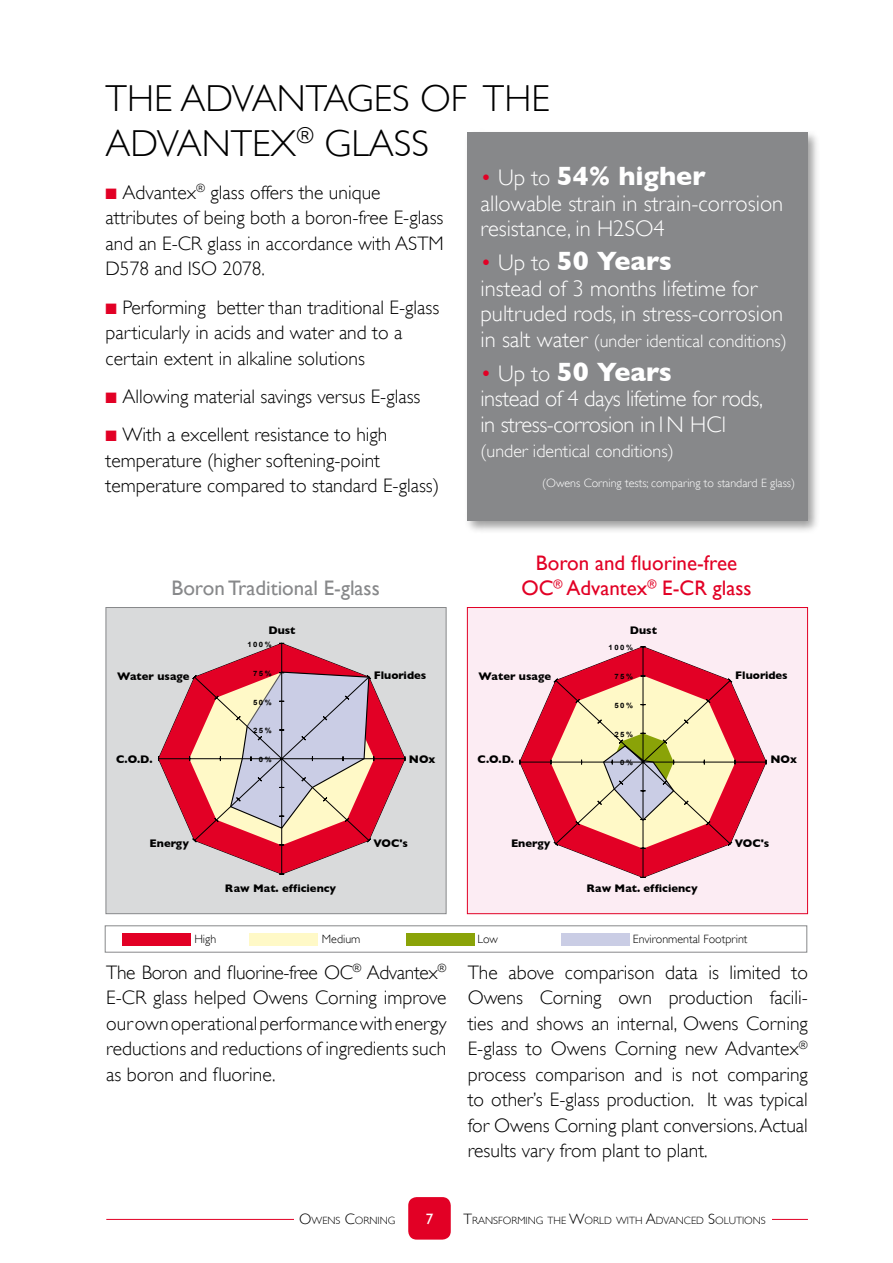
<style>
.page{position:relative;width:893px;height:1263px;background:#fff}
.page>*{position:absolute;margin:0;border:0;box-sizing:border-box;transform-origin:0 0}
.t1{font:300 37.5px "Gill Sans";color:#000}
.t2{font:700 27px "Gill Sans";color:#fff}
.t3{font:300 22.5px/25.5px "Gill Sans";color:#fff}
.t4{font:300 22.5px/25.5px "Gill Sans";letter-spacing:-.02em;color:#fff}
.t5{font:21px/25.2px "Gill Sans";color:#e20025;text-align:center}
.t6{font:21px "Gill Sans";color:#87888a}
.t7{font:300 19.5px/25.5px "Gill Sans";color:#000}
.t8{font:300 18px "Gill Sans";color:#fff}
.t9{font:15px "Gill Sans";color:#fff}
.t10{font:300 12px "Gill Sans";color:#fff}
.t11{font:300 12px "Gill Sans";color:#000}
.t12{font:700 11.25px "Gill Sans";color:#000}
.t13{font:300 10.5px "Gill Sans";color:#000}
.t14{font:700 7.35px "Arial";letter-spacing:.19em;color:#000;scale:1.07 1}
.s1{font-weight:300;font-size:22.5px;color:#e20025}
.s2{font-weight:300;font-size:22.5px}
.s3{font-size:22.5px}
.s4{color:#e20025}
.s5{font-size:15px}
</style>
<div class="page">
<hr style="left:106px;top:1219px;width:288px;height:1px;background:#e20025">
<hr style="left:466px;top:1219px;width:342px;height:1px;background:#e20025">
<div style="left:408px;top:1197px;width:43px;height:42px;background:#e20025;border-radius:9px"></div>
<div style="left:294px;top:1207px;width:101px;height:23px;background:#fff"></div>
<div style="left:463px;top:1205px;width:309px;height:27px;background:#fff"></div>
<div style="left:106px;top:607px;width:340px;height:307px;background:#d9dadb;border:1px solid #87888a"></div>
<svg style="left:158px;top:643px;width:247px;height:231px"></svg>
<div style="left:467px;top:607px;width:341px;height:307px;background:#fcecf3;border:1px solid #e20025"></div>
<svg style="left:519px;top:646px;width:247px;height:232px"></svg>
<svg style="left:550px;top:675px;width:185px;height:174px;background:#e4a28e"></svg>
<div style="left:561px;top:933px;width:68px;height:12px;background:#cacde5"></div>
<div style="left:122px;top:933px;width:68px;height:12px;background:#e20025"></div>
<div style="left:249px;top:933px;width:68px;height:12px;background:#fff9c7"></div>
<div style="left:406px;top:933px;width:68px;height:12px;background:#8aa308"></div>
<div style="left:105px;top:925px;width:702px;height:27px;border:1px solid #87888a"></div>
<div style="left:463px;top:128px;width:363px;height:411px;background:#000;opacity:.4"></div>
<div style="left:468px;top:133px;width:340px;height:388px;background:#87888a"></div>
<h1 class="t1" style="left:106px;top:77px;width:262px">The Advantages</h1>
<h1 class="t1" style="left:420px;top:77px;width:86px">of the</h1>
<h1 class="t1" style="left:106px;top:122px;width:306px">Advantex<sup>®</sup> Glass</h1>
<h2 class="t2" style="left:480px;top:160px;width:227px"><span class="s1">•</span> <span class="s2">Up to</span> 54% higher</h2>
<p class="t3" style="left:480px;top:190px;width:304px">allowable strain in strain-corrosion resistance, in H2SO4</p>
<h2 class="t2" style="left:480px;top:245px;width:193px"><span class="s1">•</span> <span class="s2">Up to</span> 50 Years</h2>
<p class="t3" style="left:480px;top:275px;width:304px">instead of 3 months lifetime for pultruded rods, in stress-corrosion</p>
<p class="t8" style="left:480px;top:330px;width:308px"><span class="s3">in salt water</span> (under identical conditions)</p>
<h2 class="t2" style="left:480px;top:356px;width:193px"><span class="s1">•</span> <span class="s2">Up to</span> 50 Years</h2>
<p class="t4" style="left:480px;top:386px;width:284px">instead of 4 days lifetime for rods, in stress-corrosion in1N HCl</p>
<p class="t8" style="left:480px;top:441px;width:195px">(under identical conditions)</p>
<p class="t10" style="left:542px;top:476px;width:254px">(Owens Corning tests; comparing to standard E glass)</p>
<p class="t7" style="left:106px;top:180px;width:339px"><span class="s4">■</span> Advantex<sup>®</sup> glass offers the unique attributes of being both a boron-free E-glass and an E-CR glass in accordance with ASTM D578 and ISO 2078.</p>
<p class="t7" style="left:106px;top:294px;width:335px"><span class="s4">■</span> Performing better than traditional E-glass particularly in acids and water and to a certain extent in alkaline solutions</p>
<p class="t7" style="left:106px;top:384px;width:316px"><span class="s4">■</span> Allowing material savings versus E-glass</p>
<p class="t7" style="left:106px;top:422px;width:335px"><span class="s4">■</span> With a excellent resistance to high temperature (higher softening-point temperature compared to standard E-glass)</p>
<p class="t6" style="left:172px;top:575px;width:210px">Boron Traditional E-glass</p>
<p class="t5" style="left:521px;top:550px;width:232px">Boron and fluorine-free<br>OC<sup>®</sup> Advantex<sup>®</sup> E-CR glass</p>
<p class="t12" style="left:268px;top:624px;width:29px">Dust</p>
<p class="t12" style="left:630px;top:624px;width:29px">Dust</p>
<p class="t14" style="left:247px;top:639px;width:24px">100%</p>
<p class="t14" style="left:609px;top:643px;width:24px">100%</p>
<p class="t12" style="left:117px;top:669px;width:74px">Water usage</p>
<p class="t14" style="left:253px;top:668px;width:19px">75%</p>
<p class="t12" style="left:374px;top:669px;width:54px">Fluorides</p>
<p class="t12" style="left:479px;top:669px;width:74px">Water usage</p>
<p class="t14" style="left:614px;top:672px;width:19px">75%</p>
<p class="t12" style="left:735px;top:669px;width:54px">Fluorides</p>
<p class="t14" style="left:253px;top:697px;width:19px">50%</p>
<p class="t14" style="left:614px;top:700px;width:19px">50%</p>
<p class="t14" style="left:253px;top:726px;width:19px">25%</p>
<p class="t14" style="left:614px;top:729px;width:19px">25%</p>
<p class="t12" style="left:116px;top:753px;width:38px">C.O.D.</p>
<p class="t14" style="left:259px;top:755px;width:14px">0%</p>
<p class="t12" style="left:409px;top:752px;width:28px">NOx</p>
<p class="t12" style="left:478px;top:753px;width:38px">C.O.D.</p>
<p class="t14" style="left:620px;top:758px;width:13px">0%</p>
<p class="t12" style="left:770px;top:752px;width:28px">NOx</p>
<p class="t12" style="left:150px;top:837px;width:41px">Energy</p>
<p class="t12" style="left:373px;top:837px;width:36px">VOC's</p>
<p class="t12" style="left:511px;top:837px;width:41px">Energy</p>
<p class="t12" style="left:735px;top:837px;width:36px">VOC's</p>
<p class="t12" style="left:225px;top:882px;width:113px">Raw Mat. efficiency</p>
<p class="t12" style="left:586px;top:882px;width:113px">Raw Mat. efficiency</p>
<p class="t11" style="left:194px;top:932px;width:23px">High</p>
<p class="t11" style="left:322px;top:932px;width:40px">Medium</p>
<p class="t11" style="left:478px;top:932px;width:22px">Low</p>
<p class="t11" style="left:633px;top:932px;width:116px">Environmental Footprint</p>
<p class="t7" style="left:106px;top:959px;width:342px;text-align:justify">The Boron and fluorine-free OC<sup>®</sup> Advantex<sup>® </sup>E-CR glass helped Owens Corning improve our own operational performance with energy reductions and reductions of ingredients such as boron and fluorine.</p>
<p class="t7" style="left:468px;top:959px;width:342px;text-align:justify">The above comparison data is limited to Owens Corning own production facili&shy;ties and shows an internal, Owens Corning E-glass to Owens Corning new Advantex<sup>® </sup>process comparison and is not comparing to other’s E-glass production. It was typical for Owens Corning plant conversions. Actual results vary from plant to plant.</p>
<p class="t13" style="left:299px;top:1214px;width:98px"><span class="s5">O</span>WENS <span class="s5">C</span>ORNING</p>
<p class="t9" style="left:426px;top:1209px;width:9px">7</p>
<p class="t13" style="left:463px;top:1214px;width:304px"><span class="s5">T</span>RANSFORMING THE <span class="s5">W</span>ORLD WITH <span class="s5">A</span>DVANCED <span class="s5">S</span>OLUTIONS</p>
</div>
